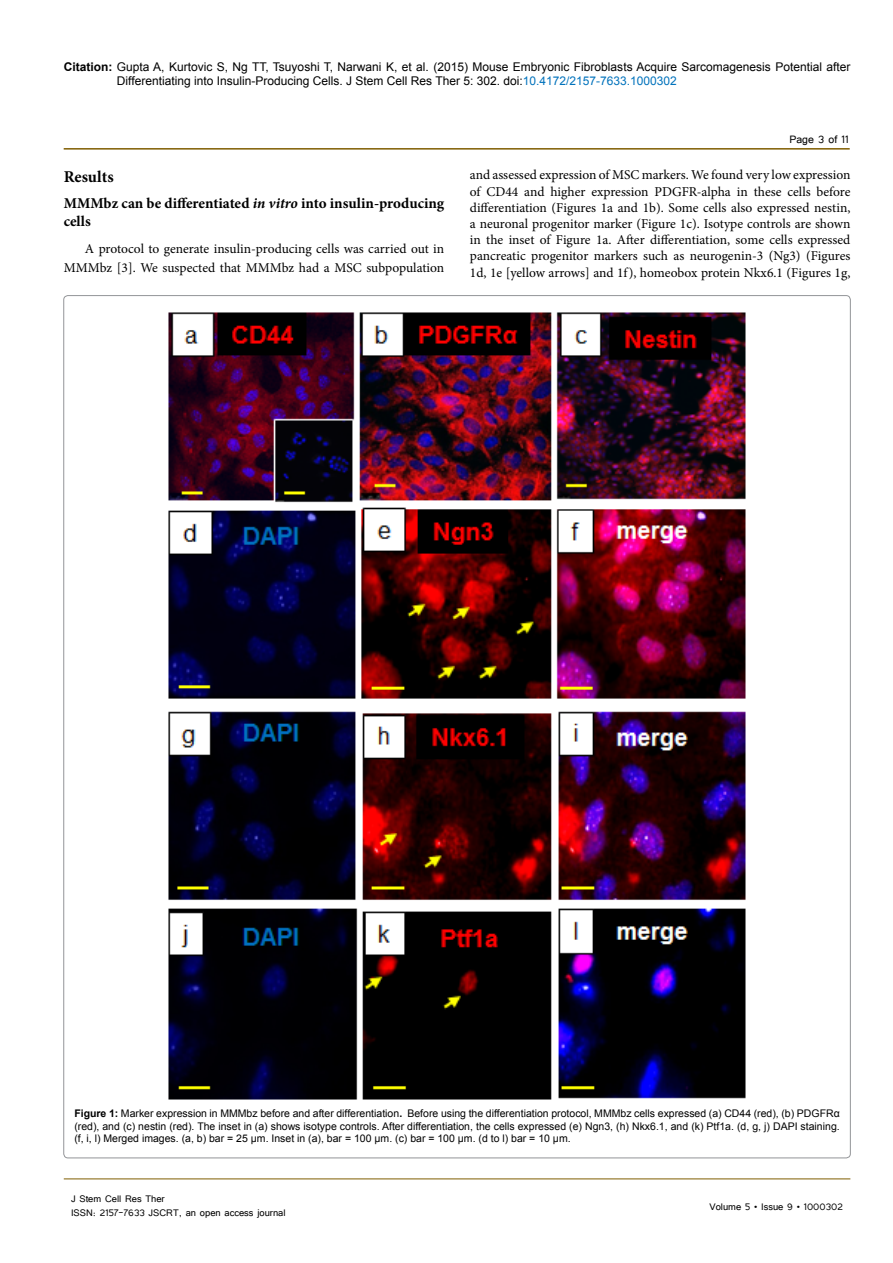
<style>
.page{position:relative;width:893px;height:1263px;background:#fff}
.page>*{position:absolute;margin:0;border:0;box-sizing:border-box;transform-origin:0 0}
.Sh{font:700 16.5px "Minion Pro";color:#000}
.SSH{font:700 15px/18px "Minion Pro";color:#000}
.t1{font:13.5px/16.2px "Minion Pro";color:#000;text-align:right}
.t2{font:13.5px "Tunga";color:#000}
.t3{font:12px/14.4px "Arial";color:#000}
.t4{font:12px/14.4px "Tunga";color:#000}
.t5{font:10.5px/12.6px "Arial";color:#000;text-align:justify}
.s1{font-weight:700}
.s2{color:#0072bc}
.s3{font-style:italic}
</style>
<div class="page">
<hr style="left:64px;top:148px;width:786px;height:2px;background:#7f5d00">
<hr style="left:64px;top:1179px;width:786px;height:1px;background:#7f5d00">
<img style="left:168px;top:312px;width:578px;height:788px">
<p class="t3" style="left:117px;top:60px;width:735px;text-indent:-53px"><span class="s1">Citation:</span> Gupta A, Kurtovic S, Ng TT, Tsuyoshi T, Narwani K, et al. (2015) Mouse Embryonic Fibroblasts Acquire Sarcomagenesis Potential after<br>Differentiating into Insulin-Producing Cells. J Stem Cell Res Ther 5: 302. doi:<span class="s2">10.4172/2157-7633.1000302</span></p>
<p class="Sh" style="left:64px;top:165px;width:51px">Results</p>
<p class="SSH" style="left:64px;top:194px;width:382px">MMMbz can be differentiated <span class="s3">in vitro</span> into insulin-producing cells</p>
<p class="t1" style="left:64px;top:240px;width:382px;line-height:18.8px">A protocol to generate insulin-producing cells was carried out in<br>MMMbz [3]. We suspected that MMMbz had a MSC subpopulation</p>
<p class="t2" style="left:789px;top:131px;width:61px">Page 3 of 11</p>
<p class="t1" style="left:470px;top:167px;width:382px;text-align:justify">and assessed expression of MSC markers. We found very low expression of CD44 and higher expression PDGFR-alpha in these cells before differentiation (Figures 1a and 1b). Some cells also expressed nestin, a neuronal progenitor marker (Figure 1c). Isotype controls are shown in the inset of Figure 1a. After differentiation, some cells expressed pancreatic progenitor markers such as neurogenin-3 (Ng3) (Figures 1d, 1e [yellow arrows] and 1f), homeobox protein Nkx6.1 (Figures 1g,</p>
<p class="t5" style="left:74px;top:1107px;width:767px"><span class="s1">Figure 1:</span> Marker expression in MMMbz before and after differentiation<span class="s1">.</span> Before using the differentiation protocol, MMMbz cells expressed (a) CD44 (red), (b) PDGFRα (red), and (c) nestin (red). The inset in (a) shows isotype controls. After differentiation, the cells expressed (e) Ngn3, (h) Nkx6.1, and (k) Ptf1a. (d, g, j) DAPI staining. (f, i, l) Merged images. (a, b) bar = 25 µm. Inset in (a), bar = 100 µm. (c) bar = 100 µm. (d to l) bar = 10 µm.</p>
<p class="t4" style="left:71px;top:1190px;width:216px">J Stem Cell Res Ther<br>ISSN: 2157-7633 JSCRT, an open access journal</p>
<p class="t4" style="left:709px;top:1199px;width:135px">Volume 5 • Issue 9 • 1000302</p>
</div>
